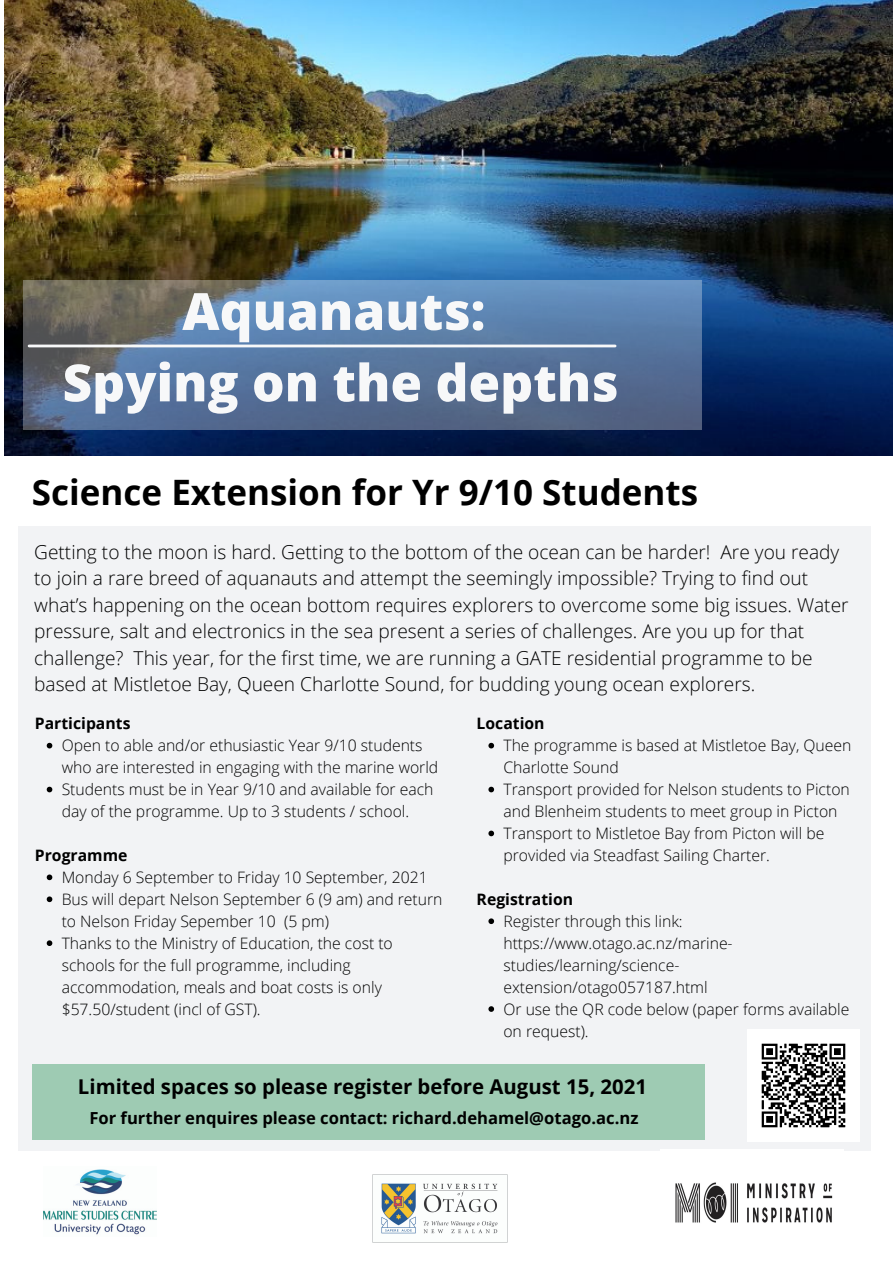
<style>
.page{position:relative;width:893px;height:1263px;background:#fff}
.page>*{position:absolute;margin:0;border:0;box-sizing:border-box;transform-origin:0 0}
.t1{font:800 51.3px "Open Sans";color:#fff}
.t2{font:700 34.95px "Open Sans";color:#000}
.t3{font:700 20.33px "Open Sans";color:#000}
.t4{font:300 19.12px/26.5px "Open Sans";color:#000}
.t5{font:700 16.58px "Open Sans";color:#000}
.t6{font:300 15.75px/22px "Open Sans";color:#000}
.t7{font:700 15.75px "Open Sans";color:#000}
</style>
<div class="page">
<img style="left:43px;top:1169px;width:113px;height:66px">
<img style="left:373px;top:1174px;width:135px;height:69px">
<div style="left:18px;top:526px;width:853px;height:625px;background:#f2f3f5"></div>
<img style="left:4px;top:0;width:889px;height:455px">
<div style="left:32px;top:1064px;width:672px;height:75px;background:#9ecbb3"></div>
<img style="left:747px;top:1030px;width:112px;height:112px">
<svg style="left:23px;top:280px;width:678px;height:149px;background:#5e7798"></svg>
<img style="left:660px;top:1149px;width:184px;height:74px">
<svg style="left:488px;top:743px;width:6px;height:5px"></svg>
<svg style="left:488px;top:787px;width:6px;height:5px"></svg>
<svg style="left:488px;top:831px;width:6px;height:5px"></svg>
<svg style="left:488px;top:918px;width:6px;height:6px"></svg>
<svg style="left:488px;top:1006px;width:6px;height:6px"></svg>
<svg style="left:47px;top:743px;width:5px;height:5px"></svg>
<svg style="left:47px;top:787px;width:5px;height:5px"></svg>
<svg style="left:47px;top:874px;width:5px;height:6px"></svg>
<svg style="left:47px;top:896px;width:5px;height:6px"></svg>
<svg style="left:47px;top:940px;width:5px;height:6px"></svg>
<p class="t1" style="left:182px;top:275px;width:305px">Aquanauts:</p>
<p class="t1" style="left:63px;top:347px;width:557px">Spying on the depths</p>
<p class="t2" style="left:32px;top:468px;width:667px">Science Extension for Yr 9/10 Students</p>
<p class="t4" style="left:34px;top:538px;width:816px">Getting to the moon is hard. Getting to the bottom of the ocean can be harder! Are you ready to join a rare breed of aquanauts and attempt the seemingly impossible? Trying to find out what’s happening on the ocean bottom requires explorers to overcome some big issues. Water pressure, salt and electronics in the sea present a series of challenges. Are you up for that challenge? This year, for the first time, we are running a GATE residential programme to be based at Mistletoe Bay, Queen Charlotte Sound, for budding young ocean explorers.</p>
<p class="t7" style="left:35px;top:712px;width:97px">Participants</p>
<p class="t6" style="left:62px;top:734px;width:378px">Open to able and/or ethusiastic Year 9/10 students who are interested in engaging with the marine world</p>
<p class="t6" style="left:62px;top:778px;width:373px">Students must be in Year 9/10 and available for each day of the programme. Up to 3 students / school.</p>
<p class="t7" style="left:35px;top:844px;width:94px">Programme</p>
<p class="t6" style="left:62px;top:866px;width:367px">Monday 6 September to Friday 10 September, 2021</p>
<p class="t6" style="left:62px;top:888px;width:382px">Bus will depart Nelson September 6 (9 am) and return to Nelson Friday Sepember 10 (5 pm)</p>
<p class="t6" style="left:62px;top:932px;width:333px">Thanks to the Ministry of Education, the cost to schools for the full programme, including accommodation, meals and boat costs is only $57.50/student (incl of GST).</p>
<p class="t7" style="left:476px;top:712px;width:70px">Location</p>
<p class="t6" style="left:503px;top:734px;width:349px">The programme is based at Mistletoe Bay, Queen<br>Charlotte Sound</p>
<p class="t6" style="left:503px;top:778px;width:348px">Transport provided for Nelson students to Picton and Blenheim students to meet group in Picton</p>
<p class="t6" style="left:503px;top:822px;width:322px">Transport to Mistletoe Bay from Picton will be provided via Steadfast Sailing Charter.</p>
<p class="t7" style="left:476px;top:888px;width:98px">Registration</p>
<p class="t6" style="left:503px;top:910px;width:231px">Register through this link: https://www.otago.ac.nz/marine&shy;studies/learning/science&shy;extension/otago057187.html</p>
<p class="t6" style="left:503px;top:997px;width:347px">Or use the QR code below (paper forms available on request).</p>
<p class="t3" style="left:78px;top:1072px;width:570px">Limited spaces so please register before August 15, 2021</p>
<p class="t5" style="left:89px;top:1106px;width:550px">For further enquires please contact: richard.dehamel@otago.ac.nz</p>
</div>
